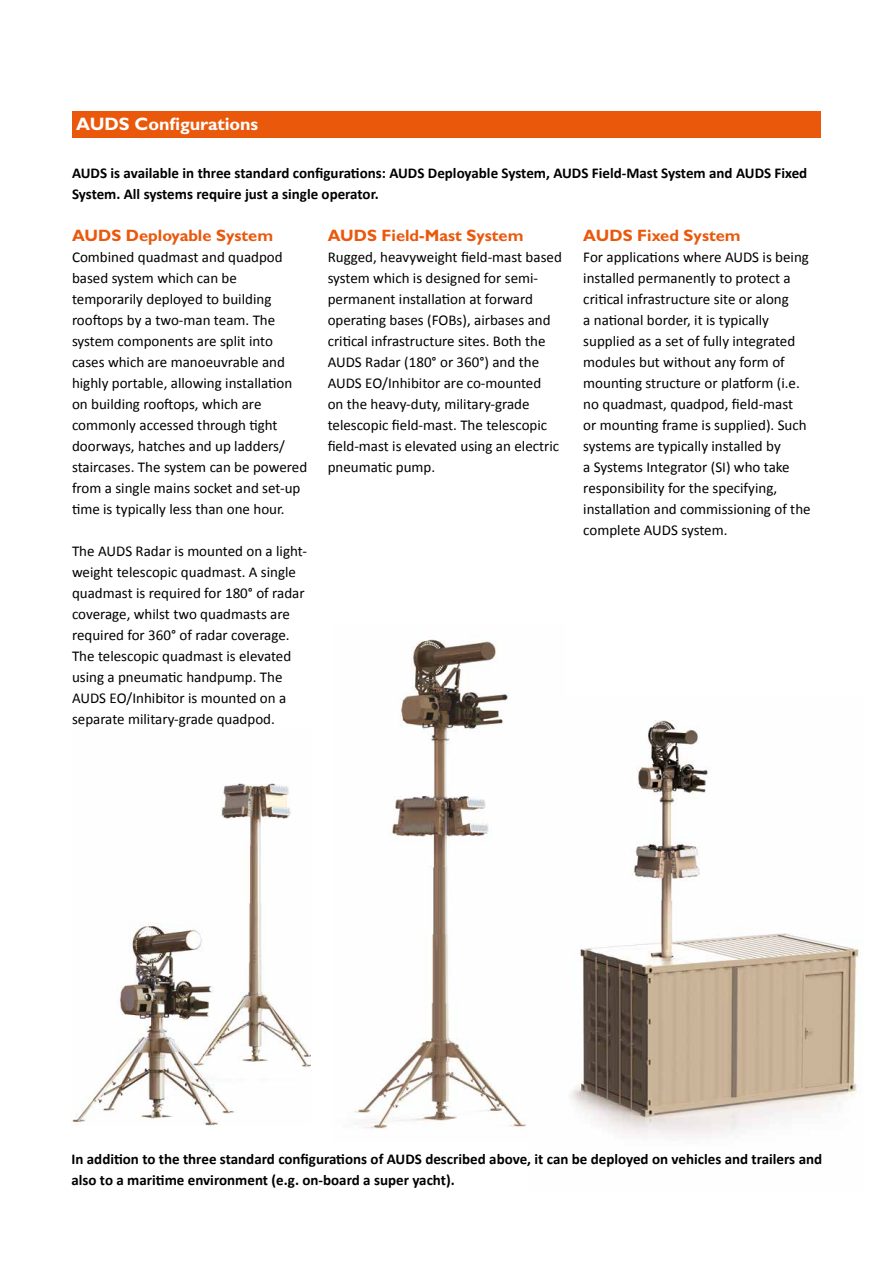
<style>
.page{position:relative;width:893px;height:1263px;background:#fff}
.page>*{position:absolute;margin:0;border:0;box-sizing:border-box;transform-origin:0 0}
.t1{font:700 18px "Gill Sans";letter-spacing:-.005em;color:#fff}
.t2{font:700 16.5px "Gill Sans";color:#ea580c}
.t3{font:15px/21px "Calibri";color:#000}
.t4{font:700 15px/21px "Calibri";color:#000}
</style>
<div class="page">
<img style="left:72px;top:783px;width:239px;height:342px">
<div style="left:72px;top:111px;width:749px;height:27px;background:#ea580c"></div>
<img style="left:353px;top:639px;width:174px;height:490px">
<img style="left:570px;top:720px;width:291px;height:416px">
<p class="t1" style="left:76px;top:113px;width:183px">AUDS Configurations</p>
<p class="t4" style="left:72px;top:161px;width:737px">AUDS is available in three standard configurations: AUDS Deployable System, AUDS Field-Mast System and AUDS Fixed<br>System. All systems require just a single operator.</p>
<p class="t2" style="left:72px;top:225px;width:203px">AUDS Deployable System</p>
<p class="t3" style="left:72px;top:245px;width:237px">Combined quadmast and quadpod based system which can be temporarily deployed to building rooftops by a two-man team. The system components are split into cases which are manoeuvrable and highly portable, allowing installation on building rooftops, which are commonly accessed through tight doorways, hatches and up ladders/ staircases. The system can be powered from a single mains socket and set-up time is typically less than one hour.</p>
<p class="t3" style="left:72px;top:539px;width:237px">The AUDS Radar is mounted on a light&shy;weight telescopic quadmast. A single quadmast is required for 180° of radar coverage, whilst two quadmasts are required for 360° of radar coverage.<br>The telescopic quadmast is elevated using a pneumatic handpump. The AUDS EO/Inhibitor is mounted on a separate military-grade quadpod.</p>
<p class="t2" style="left:328px;top:225px;width:197px">AUDS Field-Mast System</p>
<p class="t3" style="left:328px;top:245px;width:236px">Rugged, heavyweight field-mast based system which is designed for semi&shy;permanent installation at forward operating bases (FOBs), airbases and critical infrastructure sites. Both the AUDS Radar (180° or 360°) and the AUDS EO/Inhibitor are co-mounted<br>on the heavy-duty, military-grade telescopic field-mast. The telescopic field-mast is elevated using an electric pneumatic pump.</p>
<p class="t2" style="left:583px;top:225px;width:159px">AUDS Fixed System</p>
<p class="t3" style="left:583px;top:245px;width:229px">For applications where AUDS is being installed permanently to protect a critical infrastructure site or along<br>a national border, it is typically supplied as a set of fully integrated modules but without any form of mounting structure or platform (i.e. no quadmast, quadpod, field-mast<br>or mounting frame is supplied). Such systems are typically installed by<br>a Systems Integrator (SI) who take responsibility for the specifying, installation and commissioning of the complete AUDS system.</p>
<p class="t4" style="left:71px;top:1147px;width:752px">In addition to the three standard configurations of AUDS described above, it can be deployed on vehicles and trailers and also to a maritime environment (e.g. on-board a super yacht).</p>
</div>
